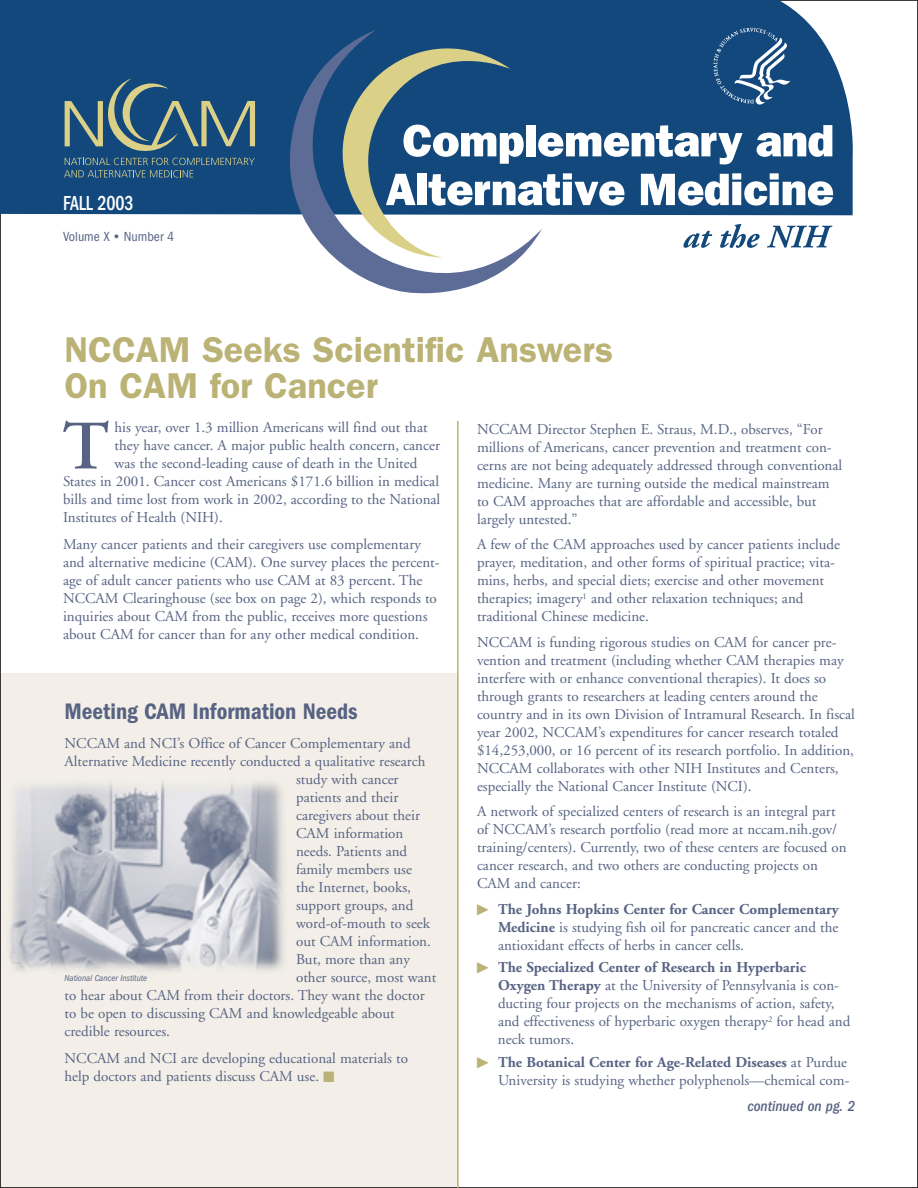
<style>
.page{position:relative;width:918px;height:1188px;background:#fff}
.page>*{position:absolute;margin:0;border:0;box-sizing:border-box;transform-origin:0 0}
.t1{font:600 69.3px "Adobe Garamond";color:#576383}
.t2{font:600 36px/36px "Franklin Gothic";color:#bbb275}
.t3{font:600 23.25px "Franklin Got Cd ITC";color:#576383}
.t4{font:21px "Franklin Got Cd Md ITC";letter-spacing:-.01em;color:#fff;scale:.85 1}
.t5{font:15px/18px "Adobe Garamond";color:#576383}
.t6{font:italic 15px "Franklin Got Cd Md ITC";color:#576383}
.t7{font:13.65px "Franklin Got Cd ITC";color:#576383}
.t8{font:italic 9px "Franklin Got Cd ITC";color:#576383}
.s1{color:#bbb275}
.s2{font-family:"Carta";font-size:10.5px;color:#bbb275}
.s3{font-weight:700}
</style>
<div class="page">
<img style="left:2px;top:674px;width:455px;height:512px">
<div style="left:0;top:0;width:863px;height:215px;background:#12487b"></div>
<div style="left:323px;top:8px;width:188px;height:22px;background:#12487b"></div>
<svg style="left:542px;top:125px;width:201px;height:39px"></svg>
<svg style="left:757px;top:125px;width:75px;height:32px"></svg>
<svg style="left:542px;top:173px;width:82px;height:33px"></svg>
<svg style="left:641px;top:173px;width:192px;height:33px"></svg>
<svg style="left:683px;top:231px;width:29px;height:17px"></svg>
<svg style="left:720px;top:224px;width:40px;height:24px"></svg>
<svg style="left:767px;top:226px;width:65px;height:22px"></svg>
<svg style="left:282px;top:30px;width:260px;height:264px"></svg>
<svg style="left:713px;top:28px;width:77px;height:77px;background:#386590"></svg>
<svg style="left:64px;top:78px;width:191px;height:100px;background:#39627d"></svg>
<hr style="left:457px;top:421px;width:2px;height:767px;background:#bbb275">
<h3 class="t4" style="left:63px;top:195px;width:85px">FALL 2003</h3>
<p class="t7" style="left:63px;top:231px;width:113px">Volume X • Number 4</p>
<h2 class="t2" style="left:64px;top:335px;width:550px">NCCAM Seeks Scientific Answers<br>On CAM for Cancer</h2>
<h1 class="t1" style="left:62px;top:419px;width:49px">T</h1>
<p class="t5" style="left:115px;top:420px;width:315px">his year, over 1.3 million Americans will find out that</p>
<p class="t5" style="left:115px;top:438px;width:327px">they have cancer. A major public health concern, cancer</p>
<p class="t5" style="left:115px;top:456px;width:304px">was the second-leading cause of death in the United</p>
<p class="t5" style="left:63px;top:474px;width:378px">States in 2001. Cancer cost Americans $171.6 billion in medical</p>
<p class="t5" style="left:63px;top:492px;width:379px">bills and time lost from work in 2002, according to the National</p>
<p class="t5" style="left:63px;top:510px;width:161px">Institutes of Health (NIH).</p>
<p class="t5" style="left:63px;top:537px;width:378px">Many cancer patients and their caregivers use complementary and alternative medicine (CAM). One survey places the percent&shy;age of adult cancer patients who use CAM at 83 percent. The NCCAM Clearinghouse (see box on page 2), which responds to inquiries about CAM from the public, receives more questions about CAM for cancer than for any other medical condition.</p>
<h3 class="t3" style="left:64px;top:703px;width:295px">Meeting CAM Information Needs</h3>
<p class="t5" style="left:64px;top:735px;width:348px">NCCAM and NCI’s Office of Cancer Complementary and</p>
<p class="t5" style="left:64px;top:753px;width:363px">Alternative Medicine recently conducted a qualitative research</p>
<p class="t5" style="left:296px;top:771px;width:104px">study with cancer</p>
<p class="t5" style="left:296px;top:789px;width:104px">patients and their</p>
<p class="t5" style="left:296px;top:807px;width:125px">caregivers about their</p>
<p class="t5" style="left:296px;top:825px;width:109px">CAM information</p>
<p class="t5" style="left:296px;top:843px;width:113px">needs. Patients and</p>
<p class="t5" style="left:296px;top:861px;width:117px">family members use</p>
<p class="t5" style="left:296px;top:879px;width:116px">the Internet, books,</p>
<p class="t5" style="left:296px;top:897px;width:119px">support groups, and</p>
<p class="t5" style="left:296px;top:915px;width:136px">word-of-mouth to seek</p>
<p class="t5" style="left:296px;top:933px;width:136px">out CAM information.</p>
<p class="t5" style="left:296px;top:951px;width:115px">But, more than any</p>
<p class="t5" style="left:296px;top:969px;width:142px">other source, most want</p>
<p class="t5" style="left:64px;top:987px;width:362px">to hear about CAM from their doctors. They want the doctor</p>
<p class="t5" style="left:64px;top:1005px;width:332px">to be open to discussing CAM and knowledgeable about</p>
<p class="t5" style="left:64px;top:1023px;width:107px">credible resources.</p>
<p class="t5" style="left:64px;top:1050px;width:345px">NCCAM and NCI are developing educational materials to help doctors and patients discuss CAM use. <span class="s1">■</span></p>
<p class="t8" style="left:64px;top:974px;width:84px">National Cancer Institute</p>
<p class="t5" style="left:477px;top:421px;width:367px">NCCAM Director Stephen E. Straus, M.D., observes, “For millions of Americans, cancer prevention and treatment con&shy;cerns are not being adequately addressed through conventional medicine. Many are turning outside the medical mainstream to CAM approaches that are affordable and accessible, but largely untested.”</p>
<p class="t5" style="left:477px;top:537px;width:365px">A few of the CAM approaches used by cancer patients include prayer, meditation, and other forms of spiritual practice; vita&shy;mins, herbs, and special diets; exercise and other movement therapies; imagery<sup>1</sup> and other relaxation techniques; and traditional Chinese medicine.</p>
<p class="t5" style="left:477px;top:634px;width:380px">NCCAM is funding rigorous studies on CAM for cancer pre&shy;vention and treatment (including whether CAM therapies may interfere with or enhance conventional therapies). It does so through grants to researchers at leading centers around the country and in its own Division of Intramural Research. In fiscal year 2002, NCCAM’s expenditures for cancer research totaled $14,253,000, or 16 percent of its research portfolio. In addition, NCCAM collaborates with other NIH Institutes and Centers, especially the National Cancer Institute (NCI).</p>
<p class="t5" style="left:477px;top:804px;width:371px">A network of specialized centers of research is an integral part of NCCAM’s research portfolio (read more at nccam.nih.gov/ training/centers). Currently, two of these centers are focused on cancer research, and two others are conducting projects on CAM and cancer:</p>
<p class="t5" style="left:498px;top:901px;width:342px;text-align:justify;text-indent:-21px"><span class="s2">-</span> <span class="s3">The Johns Hopkins Center for Cancer Complementary Medicine</span> is studying fish oil for pancreatic cancer and the antioxidant effects of herbs in cancer cells.</p>
<p class="t5" style="left:498px;top:960px;width:354px;text-indent:-21px"><span class="s2">-</span> <span class="s3">The Specialized Center of Research in Hyperbaric Oxygen Therapy</span> at the University of Pennsylvania is con&shy;ducting four projects on the mechanisms of action, safety, and effectiveness of hyperbaric oxygen therapy<sup>2</sup> for head and neck tumors.</p>
<p class="t5" style="left:477px;top:1054px;width:374px;text-align:right"><span class="s2">-</span> <span class="s3">The Botanical Center for Age-Related Diseases</span> at Purdue<br>University is studying whether polyphenols—chemical com-</p>
<p class="t6" style="left:747px;top:1101px;width:109px">continued on pg. 2</p>
</div>
